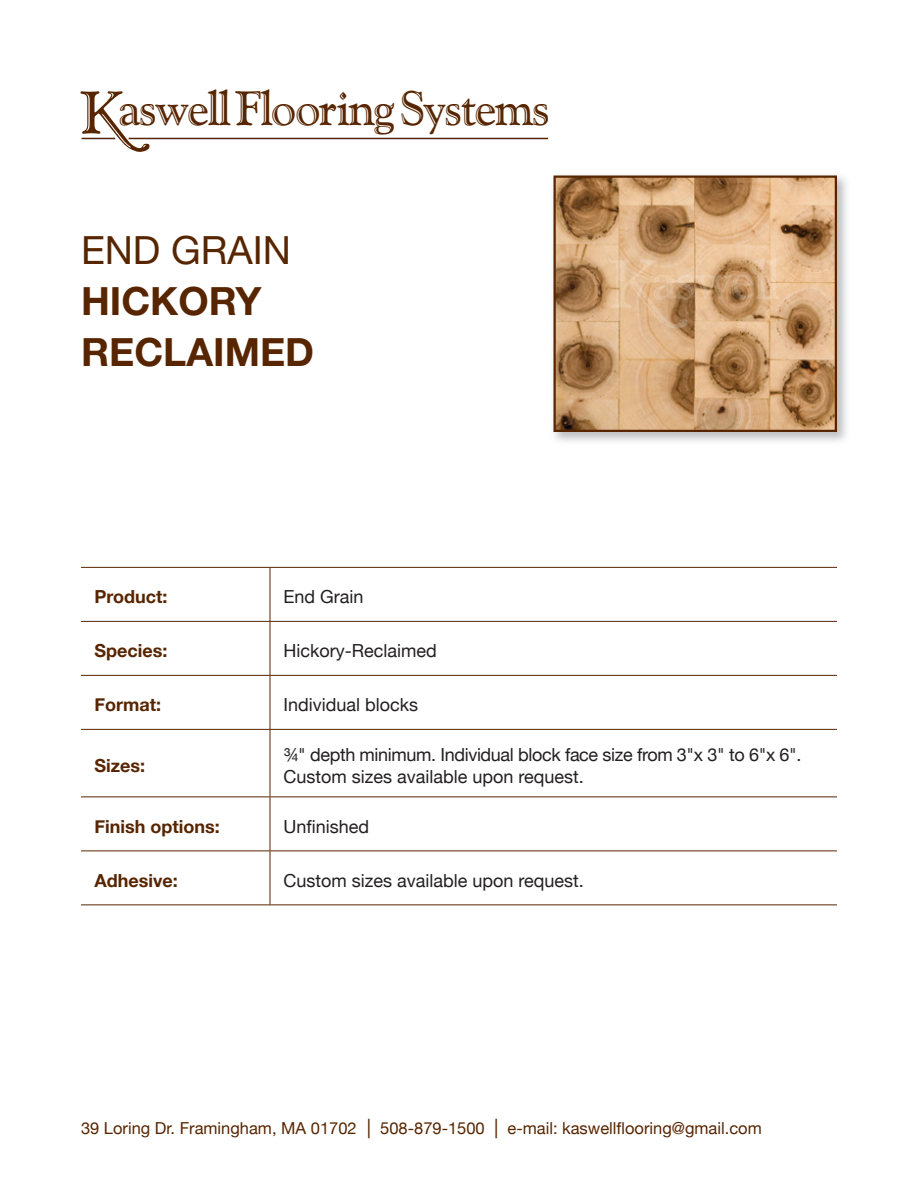
<style>
.page{position:relative;width:918px;height:1188px;background:#fff}
.page>*{position:absolute;margin:0;border:0;box-sizing:border-box;transform-origin:0 0}
.t1{font:48.3px "Goudy Handtooled BT";letter-spacing:-.04em;color:#572500}
.t2{font:700 39px/51px "Helvetica Neue LT Std";color:#572500}
.t3{font:39px "Helvetica Neue LT Std";color:#572500}
.t4{font:18px/22.5px "Helvetica Neue";letter-spacing:-.02em;color:#231f20}
.t5{font:18px "Helvetica Neue";color:#231f20}
.t6{font:700 18px "Helvetica Neue";color:#572500}
.t7{font:16.5px "Helvetica Neue";color:#572500}
.s1{font-size:59.85px}
.s2{font-size:19.5px}
</style>
<div class="page">
<svg style="left:97px;top:108px;width:53px;height:44px"></svg>
<hr style="left:82px;top:138px;width:33px;height:1px;background:#572500">
<hr style="left:129px;top:138px;width:419px;height:1px;background:#572500">
<hr style="left:81px;top:621px;width:189px;height:1px;background:#572500">
<hr style="left:270px;top:621px;width:567px;height:1px;background:#572500">
<hr style="left:81px;top:675px;width:189px;height:1px;background:#572500">
<hr style="left:270px;top:675px;width:567px;height:1px;background:#572500">
<hr style="left:81px;top:729px;width:189px;height:1px;background:#572500">
<hr style="left:270px;top:729px;width:567px;height:1px;background:#572500">
<hr style="left:81px;top:796px;width:189px;height:1px;background:#572500">
<hr style="left:270px;top:796px;width:567px;height:1px;background:#572500">
<hr style="left:81px;top:850px;width:189px;height:1px;background:#572500">
<hr style="left:270px;top:850px;width:567px;height:1px;background:#572500">
<hr style="left:81px;top:904px;width:189px;height:1px;background:#572500">
<hr style="left:270px;top:904px;width:567px;height:1px;background:#572500">
<hr style="left:270px;top:568px;width:1px;height:53px;background:#572500">
<hr style="left:270px;top:622px;width:1px;height:53px;background:#572500">
<hr style="left:270px;top:676px;width:1px;height:53px;background:#572500">
<hr style="left:270px;top:730px;width:1px;height:66px;background:#572500">
<hr style="left:270px;top:797px;width:1px;height:53px;background:#572500">
<hr style="left:270px;top:851px;width:1px;height:53px;background:#572500">
<hr style="left:81px;top:567px;width:189px;height:1px;background:#572500">
<hr style="left:270px;top:567px;width:567px;height:1px;background:#572500">
<img style="left:557px;top:179px;width:277px;height:250px">
<div style="left:554px;top:176px;width:283px;height:256px;border:2px solid #572500"></div>
<h1 class="t1" style="left:81px;top:79px;width:471px"><span class="s1">K</span>aswell Flooring Systems</h1>
<h2 class="t3" style="left:81px;top:227px;width:212px">END GRAIN</h2>
<h2 class="t2" style="left:81px;top:275px;width:235px">HICKORY<br>RECLAIMED</h2>
<p class="t6" style="left:94px;top:583px;width:75px">Product:</p>
<p class="t5" style="left:284px;top:584px;width:82px">End Grain</p>
<p class="t6" style="left:94px;top:637px;width:74px">Species:</p>
<p class="t5" style="left:284px;top:638px;width:155px">Hickory-Reclaimed</p>
<p class="t6" style="left:94px;top:691px;width:68px">Format:</p>
<p class="t5" style="left:284px;top:692px;width:136px">Individual blocks</p>
<p class="t6" style="left:94px;top:751px;width:52px">Sizes:</p>
<p class="t4" style="left:284px;top:744px;width:520px">¾" depth minimum. Individual block face size from 3"x 3" to 6"x 6".<br>Custom sizes available upon request.</p>
<p class="t6" style="left:94px;top:812px;width:127px">Finish options:</p>
<p class="t5" style="left:284px;top:813px;width:87px">Unfinished</p>
<p class="t6" style="left:94px;top:866px;width:85px">Adhesive:</p>
<p class="t5" style="left:284px;top:867px;width:302px">Custom sizes available upon request.</p>
<p class="t7" style="left:81px;top:1116px;width:682px">39 Loring Dr. Framingham, MA 01702 <span class="s2">|</span> 508-879-1500 <span class="s2">|</span> e-mail: kaswellflooring@gmail.com</p>
</div>
